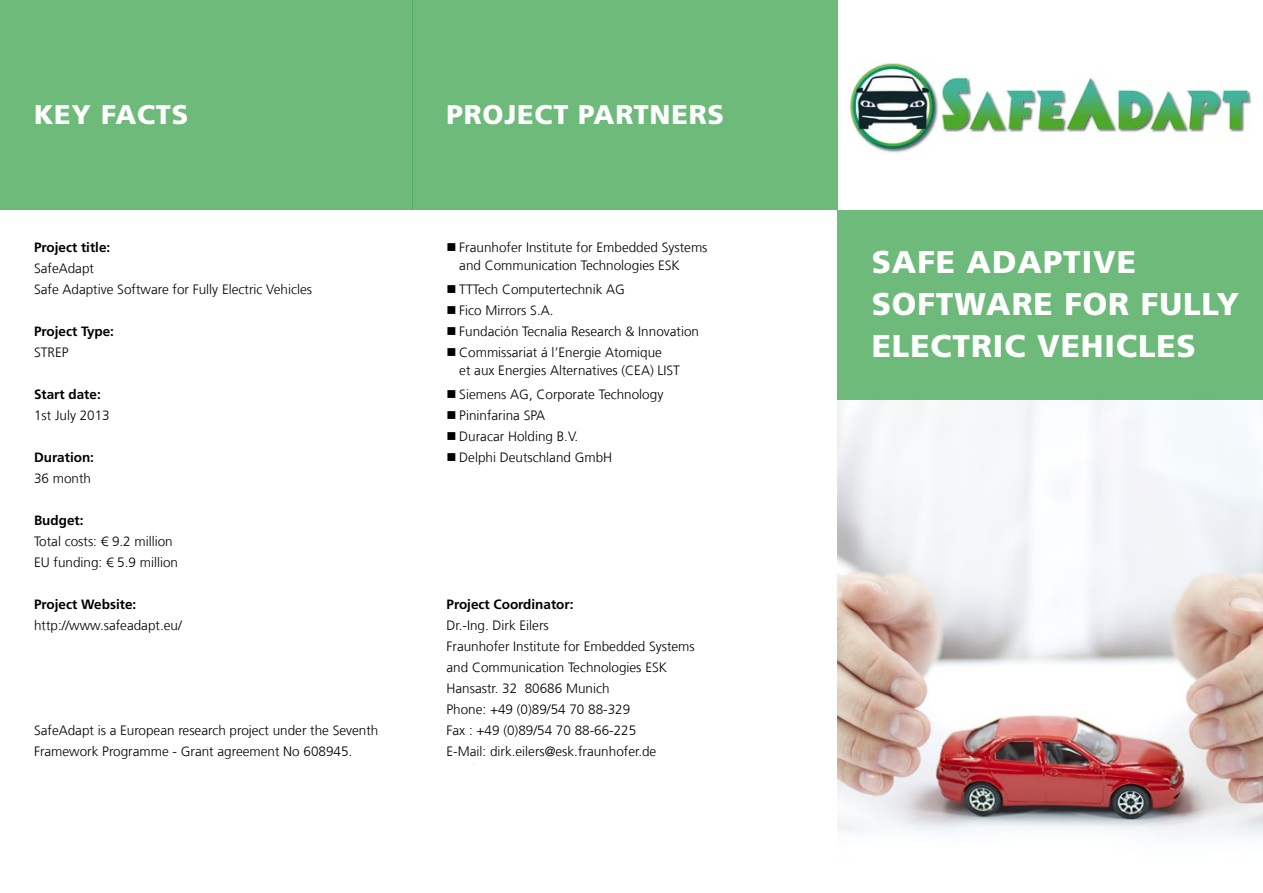
<style>
.page{position:relative;width:1263px;height:893px;background:#fff}
.page>*{position:absolute;margin:0;border:0;box-sizing:border-box;transform-origin:0 0}
.t1{font:900 31.5px/42px "Frutiger LT Com";letter-spacing:.03em;color:#fff}
.t2{font:900 27px "Frutiger LT Com";letter-spacing:.03em;color:#fff}
.t3{font:300 13.5px/21px "Frutiger LT Com";color:#000}
.t4{font:700 13.5px "Frutiger LT Com";color:#000}
</style>
<div class="page">
<img style="left:838px;top:399px;width:425px;height:438px">
<div style="left:838px;top:210px;width:425px;height:189px;background:#6dba7a"></div>
<div style="left:412px;top:0;width:426px;height:210px;background:#6dba7a"></div>
<div style="left:0;top:0;width:412px;height:210px;background:#6dba7a"></div>
<img style="left:849px;top:63px;width:403px;height:90px">
<h2 class="t2" style="left:34px;top:98px;width:153px">KEY FACTS</h2>
<h2 class="t2" style="left:446px;top:98px;width:277px">PROJECT PARTNERS</h2>
<p class="t4" style="left:34px;top:239px;width:78px">Project title:</p>
<p class="t3" style="left:34px;top:258px;width:279px">SafeAdapt<br>Safe Adaptive Software for Fully Electric Vehicles</p>
<p class="t4" style="left:34px;top:323px;width:82px">Project Type:</p>
<p class="t3" style="left:34px;top:342px;width:36px">STREP</p>
<p class="t4" style="left:34px;top:386px;width:68px">Start date:</p>
<p class="t3" style="left:34px;top:405px;width:77px">1st July 2013</p>
<p class="t4" style="left:34px;top:449px;width:62px">Duration:</p>
<p class="t3" style="left:34px;top:468px;width:59px">36 month</p>
<p class="t4" style="left:34px;top:512px;width:51px">Budget:</p>
<p class="t3" style="left:34px;top:531px;width:146px">Total costs: € 9.2 million<br>EU funding: € 5.9 million</p>
<p class="t4" style="left:34px;top:596px;width:104px">Project Website:</p>
<p class="t3" style="left:34px;top:615px;width:149px">http://www.safeadapt.eu/</p>
<p class="t3" style="left:34px;top:720px;width:346px">SafeAdapt is a European research project under the Seventh<br>Framework Programme - Grant agreement No 608945.</p>
<p class="t3" style="left:459px;top:238px;width:250px;line-height:18px">Fraunhofer Institute for Embedded Systems and Communication Technologies ESK</p>
<p class="t3" style="left:459px;top:279px;width:241px">TTTech Computertechnik AG<br>Fico Mirrors S.A.<br>Fundación Tecnalia Research &amp; Innovation<br>Commissariat á l’Energie Atomique</p>
<p class="t3" style="left:459px;top:358px;width:222px;line-height:24px">et aux Energies Alternatives (CEA) LIST<br>Siemens AG, Corporate Technology</p>
<p class="t3" style="left:459px;top:405px;width:155px">Pininfarina SPA<br>Duracar Holding B.V.<br>Delphi Deutschland GmbH</p>
<p class="t4" style="left:446px;top:596px;width:129px">Project Coordinator:</p>
<p class="t3" style="left:446px;top:615px;width:250px">Dr.-Ing. Dirk Eilers<br>Fraunhofer Institute for Embedded Systems and Communication Technologies ESK<br>Hansastr. 32 80686 Munich<br>Phone: +49 (0)89/54 70 88-329<br>Fax : +49 (0)89/54 70 88-66-225<br>E-Mail: dirk.eilers@esk.fraunhofer.de</p>
<h1 class="t1" style="left:872px;top:241px;width:369px">SAFE ADAPTIVE<br>SOFTWARE FOR FULLY<br>ELECTRIC VEHICLES</h1>
</div>
